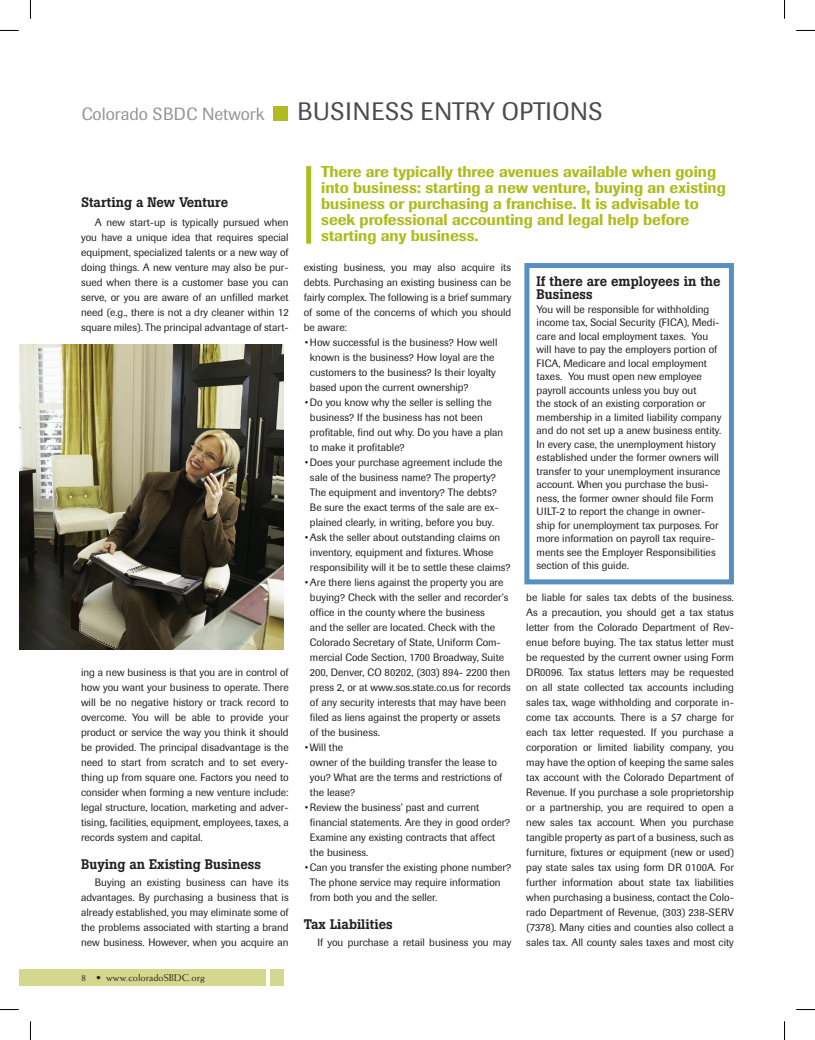
<style>
.page{position:relative;width:815px;height:1040px;background:#fff}
.page>*{position:absolute;margin:0;border:0;box-sizing:border-box;transform-origin:0 0}
.t1{font:25px "Imago";letter-spacing:.02em;color:#4b4c4d}
.t2{font:17.5px "Imago";color:#939598}
.t3{font:500 15.62px/16px "Imago";color:#b0bb1d}
.t4{font:500 13.75px/13.5px "Boton";color:#231f20}
.t5{font:10.62px/15px "Imago";color:#231f20}
.t6{font:10px "Weiss";color:#231f20}
</style>
<div class="page">
<div style="left:19px;top:969px;width:265px;height:16px;background:#d4d88e"></div>
<hr style="left:266px;top:968px;width:3px;height:19px;background:#fff">
<div style="left:274px;top:106px;width:14px;height:14px;background:#b0bb1d"></div>
<div style="left:306px;top:166px;width:5px;height:78px;background:#b0bb1d"></div>
<div style="left:524px;top:263px;width:210px;height:321px;border:5px solid #568fc0"></div>
<img style="left:19px;top:344px;width:265px;height:305px">
<svg style="left:0;top:30px;width:19px;height:1px"></svg>
<svg style="left:796px;top:30px;width:19px;height:1px"></svg>
<svg style="left:0;top:1009px;width:19px;height:1px"></svg>
<svg style="left:796px;top:1009px;width:19px;height:1px"></svg>
<svg style="left:30px;top:0;width:1px;height:19px"></svg>
<svg style="left:30px;top:1021px;width:1px;height:19px"></svg>
<svg style="left:784px;top:0;width:1px;height:19px"></svg>
<svg style="left:784px;top:1021px;width:1px;height:19px"></svg>
<h2 class="t2" style="left:82px;top:104px;width:184px">Colorado SBDC Network</h2>
<h1 class="t1" style="left:297px;top:97px;width:306px">BUSINESS ENTRY OPTIONS</h1>
<p class="t4" style="left:81px;top:196px;width:149px">Starting a New Venture</p>
<p class="t5" style="left:81px;top:214px;width:209px;text-align:justify;text-indent:14px">A new start-up is typically pursued when you have a unique idea that requires special equipment, specialized talents or a new way of doing things. A new venture may also be pur&shy;sued when there is a customer base you can serve, or you are aware of an unfilled market need (e.g., there is not a dry cleaner within 12 square miles). The principal advantage of start-</p>
<p class="t5" style="left:81px;top:664px;width:209px;text-align:justify">ing a new business is that you are in control of how you want your business to operate. There will be no negative history or track record to overcome. You will be able to provide your product or service the way you think it should be provided. The principal disadvantage is the need to start from scratch and to set every&shy;thing up from square one. Factors you need to consider when forming a new venture include: legal structure, location, marketing and adver&shy;tising, facilities, equipment, employees, taxes, a records system and capital.</p>
<p class="t4" style="left:81px;top:857px;width:181px">Buying an Existing Business</p>
<p class="t5" style="left:81px;top:874px;width:209px;text-align:justify;text-indent:14px">Buying an existing business can have its advantages. By purchasing a business that is already established, you may eliminate some of the problems associated with starting a brand new business. However, when you acquire an</p>
<p class="t6" style="left:81px;top:972px;width:125px">8 • www.coloradoSBDC.org</p>
<p class="t3" style="left:321px;top:163px;width:406px">There are typically three avenues available when going into business: starting a new venture, buying an existing business or purchasing a franchise. It is advisable to seek professional accounting and legal help before starting any business.</p>
<p class="t4" style="left:536px;top:274px;width:185px">If there are employees in the<br>Business</p>
<p class="t5" style="left:536px;top:302px;width:186px;line-height:13.5px">You will be responsible for withholding income tax, Social Security (FICA), Medi&shy;care and local employment taxes. You will have to pay the employers portion of FICA, Medicare and local employment taxes. You must open new employee payroll accounts unless you buy out<br>the stock of an existing corporation or membership in a limited liability company and do not set up a anew business entity.<br>In every case, the unemployment history established under the former owners will transfer to your unemployment insurance account. When you purchase the busi&shy;ness, the former owner should file Form UILT-2 to report the change in owner&shy;ship for unemployment tax purposes. For more information on payroll tax require&shy;ments see the Employer Responsibilities section of this guide.</p>
<p class="t5" style="left:304px;top:259px;width:209px;text-align:justify">existing business, you may also acquire its debts. Purchasing an existing business can be fairly complex. The following is a brief summary of some of the concerns of which you should be aware:</p>
<p class="t5" style="left:310px;top:334px;width:189px;text-indent:-5px">• How successful is the business? How well known is the business? How loyal are the customers to the business? Is their loyalty based upon the current ownership?</p>
<p class="t5" style="left:310px;top:394px;width:195px;text-indent:-5px">• Do you know why the seller is selling the business? If the business has not been profitable, find out why. Do you have a plan to make it profitable?</p>
<p class="t5" style="left:305px;top:454px;width:199px;text-align:center">• Does your purchase agreement include the sale of the business name? The property?<br>The equipment and inventory? The debts?<br>Be sure the exact terms of the sale are ex&shy;plained clearly, in writing, before you buy.</p>
<p class="t5" style="left:310px;top:529px;width:202px;text-indent:-5px">• Ask the seller about outstanding claims on inventory, equipment and fixtures. Whose responsibility will it be to settle these claims?</p>
<p class="t5" style="left:310px;top:574px;width:202px;text-indent:-5px">• Are there liens against the property you are buying? Check with the seller and recorder’s office in the county where the business<br>and the seller are located. Check with the Colorado Secretary of State, Uniform Com&shy;mercial Code Section, 1700 Broadway, Suite 200, Denver, CO 80202, (303) 894- 2200 then press 2, or at www.sos.state.co.us for records of any security interests that may have been filed as liens against the property or assets of the business.</p>
<p class="t5" style="left:310px;top:739px;width:194px;text-indent:-5px">• Will the<br>owner of the building transfer the lease to you? What are the terms and restrictions of the lease?</p>
<p class="t5" style="left:310px;top:799px;width:202px;text-indent:-5px">• Review the business’ past and current financial statements. Are they in good order?<br>Examine any existing contracts that affect the business.</p>
<p class="t5" style="left:310px;top:859px;width:203px;text-indent:-5px">• Can you transfer the existing phone number?<br>The phone service may require information from both you and the seller.</p>
<p class="t4" style="left:304px;top:917px;width:91px">Tax Liabilities</p>
<p class="t5" style="left:317px;top:934px;width:195px">If you purchase a retail business you may</p>
<p class="t5" style="left:526px;top:589px;width:209px;text-align:justify">be liable for sales tax debts of the business.<br>As a precaution, you should get a tax status letter from the Colorado Department of Rev&shy;enue before buying. The tax status letter must be requested by the current owner using Form DR0096. Tax status letters may be requested on all state collected tax accounts including sales tax, wage withholding and corporate in&shy;come tax accounts. There is a $7 charge for each tax letter requested. If you purchase a corporation or limited liability company, you may have the option of keeping the same sales tax account with the Colorado Department of Revenue. If you purchase a sole proprietorship or a partnership, you are required to open a new sales tax account. When you purchase tangible property as part of a business, such as furniture, fixtures or equipment (new or used) pay state sales tax using form DR 0100A. For further information about state tax liabilities when purchasing a business, contact the Colo&shy;rado Department of Revenue, (303) 238-SERV (7378). Many cities and counties also collect a sales tax. All county sales taxes and most city</p>
</div>
